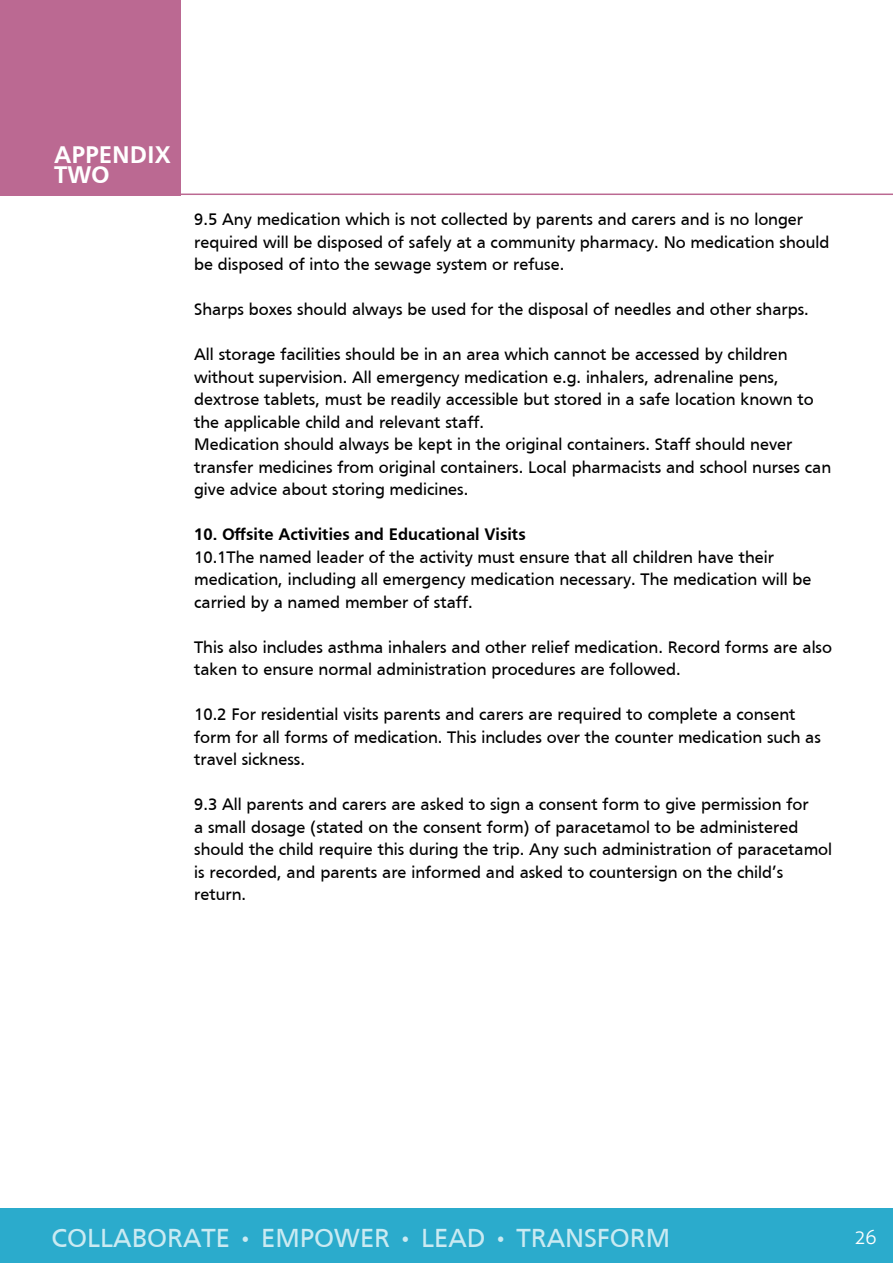
<style>
.page{position:relative;width:893px;height:1263px;background:#fff}
.page>*{position:absolute;margin:0;border:0;box-sizing:border-box;transform-origin:0 0}
.t1{font:27px "Frutiger";color:#caeaf2}
.t2{font:700 24.9px/20.1px "Frutiger";color:#fff}
.t3{font:300 19.5px "Aller";color:#fff}
.t4{font:17.25px/22.5px "Frutiger";color:#000}
.t5{font:700 17.25px "Frutiger";color:#000}
</style>
<div class="page">
<div style="left:0;top:1209px;width:893px;height:54px;background:#2babcc"></div>
<hr style="left:181px;top:194px;width:712px;height:1px;background:#bb6992">
<div style="left:0;top:0;width:180px;height:196px;background:#bb6992"></div>
<h2 class="t2" style="left:54px;top:144px;width:118px">APPENDIX<br>TWO</h2>
<p class="t4" style="left:194px;top:208px;width:637px">9.5 Any medication which is not collected by parents and carers and is no longer required will be disposed of safely at a community pharmacy. No medication should be disposed of into the sewage system or refuse.</p>
<p class="t4" style="left:194px;top:298px;width:616px">Sharps boxes should always be used for the disposal of needles and other sharps.</p>
<p class="t4" style="left:194px;top:343px;width:638px">All storage facilities should be in an area which cannot be accessed by children without supervision. All emergency medication e.g. inhalers, adrenaline pens, dextrose tablets, must be readily accessible but stored in a safe location known to the applicable child and relevant staff.<br>Medication should always be kept in the original containers. Staff should never transfer medicines from original containers. Local pharmacists and school nurses can give advice about storing medicines.</p>
<p class="t5" style="left:194px;top:524px;width:333px">10. Offsite Activities and Educational Visits</p>
<p class="t4" style="left:194px;top:545px;width:619px">10.1The named leader of the activity must ensure that all children have their medication, including all emergency medication necessary. The medication will be carried by a named member of staff.</p>
<p class="t4" style="left:194px;top:635px;width:639px">This also includes asthma inhalers and other relief medication. Record forms are also taken to ensure normal administration procedures are followed.</p>
<p class="t4" style="left:194px;top:703px;width:628px">10.2 For residential visits parents and carers are required to complete a consent form for all forms of medication. This includes over the counter medication such as travel sickness.</p>
<p class="t4" style="left:194px;top:793px;width:640px">9.3 All parents and carers are asked to sign a consent form to give permission for<br>a small dosage (stated on the consent form) of paracetamol to be administered should the child require this during the trip. Any such administration of paracetamol is recorded, and parents are informed and asked to countersign on the child’s return.</p>
<h1 class="t1" style="left:52px;top:1222px;width:620px">COLLABORATE • EMPOWER • LEAD • TRANSFORM</h1>
<p class="t3" style="left:854px;top:1225px;width:24px">26</p>
</div>
